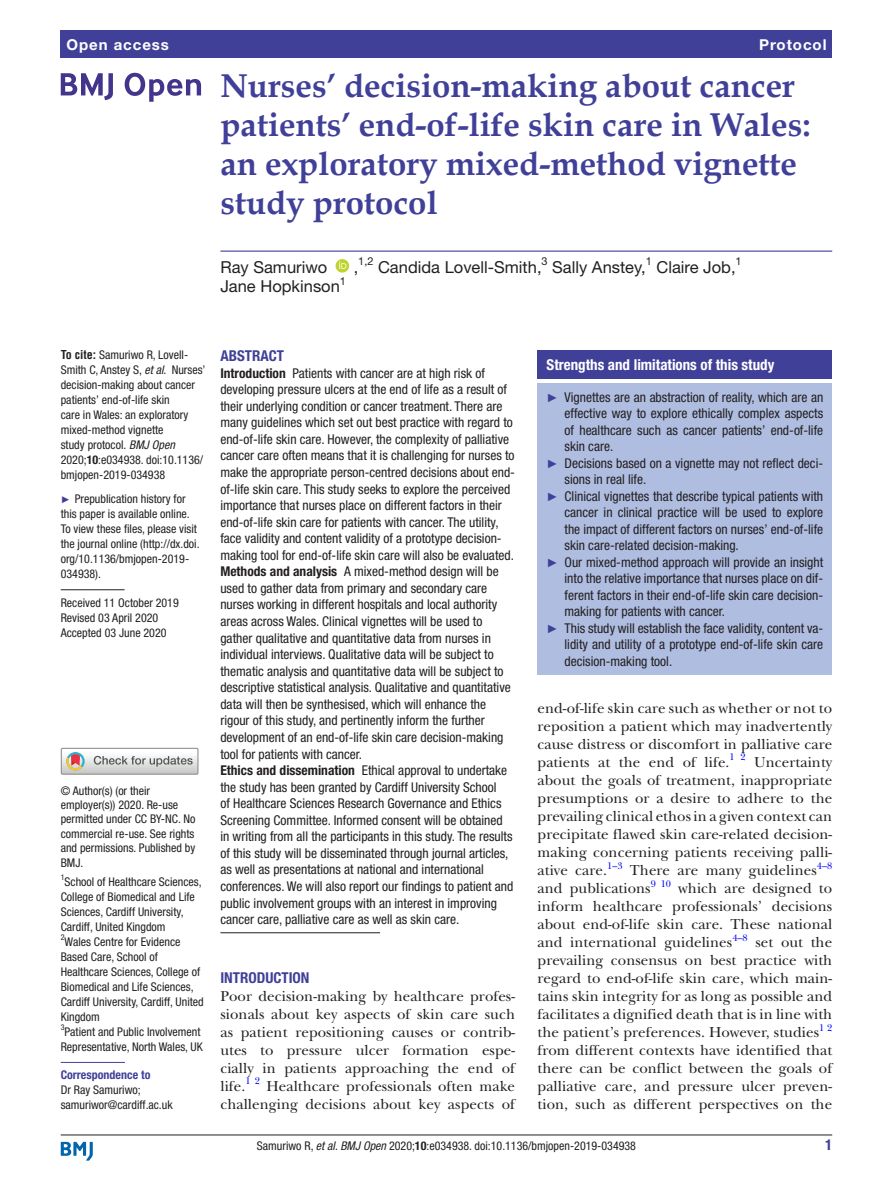
<style>
.page{position:relative;width:893px;height:1191px;background:#fff}
.page>*{position:absolute;margin:0;border:0;box-sizing:border-box;transform-origin:0 0}
.t1{font:700 33px/39px "Book Antiqua";color:#414099}
.t2{font:16.5px "Helvetica Neue LT Std";color:#231f20}
.t3{font:15px/18px "New Baskerville";letter-spacing:.005em;color:#231f20;text-align:justify}
.t4{font:700 condensed 15px "Helvetica Neue LT Std";color:#fff}
.t5{font:700 condensed 15px "Helvetica Neue LT Std";color:#414099}
.t6{font:700 15px "Helvetica Neue LT Std";letter-spacing:.065em;color:#fff}
.t7{font:condensed 13.5px/16.5px "Helvetica Neue LT Std";color:#231f20}
.t8{font:condensed 12px/15px "Helvetica Neue LT Std";color:#231f20}
.t9{font:700 condensed 12px "Helvetica Neue LT Std";color:#414099}
.t10{font:10.95px "Helvetica Neue LT Std";color:#231f20}
.t11{font:9.9px "New Baskerville";color:#00f}
.t12{font:condensed 7.95px "Helvetica Neue LT Std";color:#231f20}
.s1{font-family:"Helvetica LT Std";font-weight:700}
.s2{font-style:italic}
.s3{font-weight:700}
.s4{font-family:"Arial";font-stretch:normal;font-size:9.75px;color:#414099}
.s5{font-family:"Arial";font-stretch:normal;font-size:12px;color:#414099}
</style>
<div class="page">
<hr style="left:61px;top:1134px;width:771px;height:1px;background:#231f20">
<svg style="left:61px;top:1141px;width:32px;height:19px"></svg>
<div style="left:61px;top:31px;width:771px;height:27px;background:#414099"></div>
<hr style="left:220px;top:250px;width:612px;height:2px;background:#414099">
<svg style="left:336px;top:259px;width:13px;height:14px"></svg>
<hr style="left:61px;top:589px;width:64px;height:1px;background:#231f20">
<hr style="left:61px;top:1062px;width:64px;height:1px;background:#414099">
<svg style="left:61px;top:73px;width:52px;height:27px"></svg>
<svg style="left:125px;top:73px;width:76px;height:29px"></svg>
<div style="left:61px;top:747px;width:138px;height:27px;border:1px solid #969090"></div>
<svg style="left:61px;top:748px;width:137px;height:26px"></svg>
<div style="left:538px;top:350px;width:294px;height:29px;background:#414099"></div>
<div style="left:538px;top:383px;width:294px;height:292px;background:#afbde1"></div>
<hr style="left:220px;top:932px;width:160px;height:1px;background:#231f20">
<p class="t6" style="left:66px;top:35px;width:104px">Open access</p>
<p class="t6" style="left:759px;top:35px;width:69px">Protocol</p>
<h1 class="t1" style="left:220px;top:66px;width:592px">Nurses’ decision-making about cancer patients’ end-of-life skin care in Wales: an exploratory mixed-method vignette study protocol</h1>
<p class="t2" style="left:220px;top:257px;width:108px">Ray Samuriwo</p>
<p class="t2" style="left:354px;top:257px;width:6px">,</p>
<p class="t10" style="left:358px;top:255px;width:17px">1,2</p>
<p class="t2" style="left:378px;top:257px;width:165px">Candida Lovell-Smith,</p>
<p class="t10" style="left:542px;top:255px;width:8px">3</p>
<p class="t2" style="left:552px;top:257px;width:95px">Sally Anstey,</p>
<p class="t10" style="left:646px;top:255px;width:8px">1</p>
<p class="t2" style="left:656px;top:257px;width:81px">Claire Job,</p>
<p class="t10" style="left:736px;top:255px;width:8px">1</p>
<p class="t2" style="left:220px;top:276px;width:121px">Jane Hopkinson</p>
<p class="t10" style="left:340px;top:274px;width:8px">1</p>
<p class="t8" style="left:61px;top:347px;width:146px"><span class="s1">To cite:</span> Samuriwo R, Lovell-<br>Smith C, Anstey S, <span class="s2">et al</span>. Nurses’ decision-making about cancer patients’ end-of-life skin<br>care in Wales: an exploratory mixed-method vignette<br>study protocol. <span class="s2">BMJ Open<br></span>2020;<span class="s3">10</span>:e034938. doi:10.1136/ bmjopen-2019-034938</p>
<p class="t8" style="left:61px;top:491px;width:140px"><span class="s4">►</span> Prepublication history for this paper is available online.<br>To view these files, please visit the journal online (http://dx.doi. org/10.1136/bmjopen-2019-<br>034938).</p>
<p class="t8" style="left:61px;top:595px;width:120px">Received 11 October 2019<br>Revised 03 April 2020<br>Accepted 03 June 2020</p>
<p class="t8" style="left:61px;top:783px;width:136px;line-height:14.4px">© Author(s) (or their employer(s)) 2020. Re-use permitted under CC BY-NC. No commercial re-use. See rights and permissions. Published by<br>BMJ.</p>
<p class="t12" style="left:61px;top:873px;width:5px">1</p>
<p class="t8" style="left:61px;top:874px;width:142px;text-indent:4px">School of Healthcare Sciences,<br>College of Biomedical and Life<br>Sciences, Cardiff University,<br>Cardiff, United Kingdom</p>
<p class="t12" style="left:61px;top:933px;width:5px">2</p>
<p class="t8" style="left:61px;top:934px;width:145px;text-indent:4px">Wales Centre for Evidence<br>Based Care, School of<br>Healthcare Sciences, College of<br>Biomedical and Life Sciences,<br>Cardiff University, Cardiff, United<br>Kingdom<br><sup>3</sup>Patient and Public Involvement<br>Representative, North Wales, UK</p>
<p class="t9" style="left:61px;top:1067px;width:91px">Correspondence to</p>
<p class="t8" style="left:61px;top:1082px;width:113px">Dr Ray Samuriwo; samuriwor@cardiff.ac.uk</p>
<p class="t5" style="left:220px;top:347px;width:65px">Abstract</p>
<p class="t7" style="left:220px;top:364px;width:296px"><span class="s3">Introduction</span> Patients with cancer are at high risk of developing pressure ulcers at the end of life as a result of their underlying condition or cancer treatment. There are many guidelines which set out best practice with regard to end-of-life skin care. However, the complexity of palliative cancer care often means that it is challenging for nurses to make the appropriate person-centred decisions about end&shy;of-life skin care. This study seeks to explore the perceived importance that nurses place on different factors in their end-of-life skin care for patients with cancer. The utility, face validity and content validity of a prototype decision&shy;making tool for end-of-life skin care will also be evaluated.<br><span class="s3">Methods and analysis</span> A mixed-method design will be used to gather data from primary and secondary care nurses working in different hospitals and local authority areas across Wales. Clinical vignettes will be used to gather qualitative and quantitative data from nurses in individual interviews. Qualitative data will be subject to thematic analysis and quantitative data will be subject to descriptive statistical analysis. Qualitative and quantitative data will then be synthesised, which will enhance the rigour of this study, and pertinently inform the further development of an end-of-life skin care decision-making tool for patients with cancer.<br><span class="s3">Ethics and dissemination</span> Ethical approval to undertake the study has been granted by Cardiff University School<br>of Healthcare Sciences Research Governance and Ethics Screening Committee. Informed consent will be obtained in writing from all the participants in this study. The results of this study will be disseminated through journal articles, as well as presentations at national and international conferences. We will also report our findings to patient and public involvement groups with an interest in improving cancer care, palliative care as well as skin care.</p>
<p class="t5" style="left:220px;top:968px;width:91px">Introduction</p>
<p class="t3" style="left:220px;top:987px;width:296px">Poor decision-making by healthcare profes&shy;sionals about key aspects of skin care such as patient repositioning causes or contrib&shy;utes to pressure ulcer formation espe&shy;cially in patients approaching the end of life.<sup>1</sup> <sup>2</sup> Healthcare professionals often make challenging decisions about key aspects of</p>
<p class="t4" style="left:547px;top:356px;width:229px">Strengths and limitations of this study</p>
<p class="t7" style="left:547px;top:389px;width:278px"><span class="s5">►</span> Vignettes are an abstraction of reality, which are an</p>
<p class="t7" style="left:565px;top:405px;width:260px">effective way to explore ethically complex aspects</p>
<p class="t7" style="left:565px;top:422px;width:260px">of healthcare such as cancer patients’ end-of-life</p>
<p class="t7" style="left:565px;top:438px;width:50px">skin care.</p>
<p class="t7" style="left:547px;top:455px;width:278px"><span class="s5">►</span> Decisions based on a vignette may not reflect deci-</p>
<p class="t7" style="left:565px;top:471px;width:83px">sions in real life.</p>
<p class="t7" style="left:547px;top:488px;width:278px"><span class="s5">►</span> Clinical vignettes that describe typical patients with</p>
<p class="t7" style="left:565px;top:504px;width:260px">cancer in clinical practice will be used to explore</p>
<p class="t7" style="left:565px;top:521px;width:260px">the impact of different factors on nurses’ end-of-life</p>
<p class="t7" style="left:565px;top:537px;width:176px">skin care-related decision-making.</p>
<p class="t7" style="left:547px;top:554px;width:278px"><span class="s5">►</span> Our mixed-method approach will provide an insight</p>
<p class="t7" style="left:565px;top:570px;width:260px">into the relative importance that nurses place on dif-</p>
<p class="t7" style="left:565px;top:587px;width:260px">ferent factors in their end-of-life skin care decision-</p>
<p class="t7" style="left:565px;top:603px;width:162px">making for patients with cancer.</p>
<p class="t7" style="left:547px;top:620px;width:278px"><span class="s5">►</span> This study will establish the face validity, content va-</p>
<p class="t7" style="left:565px;top:636px;width:260px">lidity and utility of a prototype end-of-life skin care</p>
<p class="t7" style="left:565px;top:653px;width:109px">decision-making tool.</p>
<p class="t3" style="left:538px;top:699px;width:296px">end-of-life skin care such as whether or not to reposition a patient which may inadvertently cause distress or discomfort in palliative care patients at the end of life.<sup>1</sup> <sup>2</sup></p>
<p class="t3" style="left:538px;top:753px;width:296px;text-indent:217px">Uncertainty about the goals of treatment, inappropriate presumptions or a desire to adhere to the prevailing clinical ethos in a given context can precipitate flawed skin care-related decision&shy;making concerning patients receiving palli&shy;ative care.</p>
<p class="t11" style="left:607px;top:859px;width:17px">1–3</p>
<p class="t3" style="left:630px;top:861px;width:188px">There are many guidelines</p>
<p class="t11" style="left:817px;top:859px;width:17px">4–8</p>
<p class="t3" style="left:538px;top:879px;width:115px">and publications</p>
<p class="t11" style="left:651px;top:877px;width:22px">9 10</p>
<p class="t3" style="left:538px;top:879px;width:296px;text-indent:141px">which are designed to inform healthcare professionals’ decisions about end-of-life skin care. These national and international guidelines</p>
<p class="t11" style="left:732px;top:931px;width:17px">4–8</p>
<p class="t3" style="left:538px;top:933px;width:296px;text-indent:218px">set out the prevailing consensus on best practice with regard to end-of-life skin care, which main&shy;tains skin integrity for as long as possible and facilitates a dignified death that is in line with the patient’s preferences. However, studies<sup>1</sup> <sup>2 </sup>from different contexts have identified that there can be conflict between the goals of palliative care, and pressure ulcer preven&shy;tion, such as different perspectives on the</p>
<p class="t8" style="left:257px;top:1137px;width:381px">Samuriwo R, <span class="s2">et al</span>. <span class="s2">BMJ Open</span> 2020;<span class="s3">10</span>:e034938. doi:10.1136/bmjopen-2019-034938</p>
<p class="t5" style="left:825px;top:1135px;width:9px">1</p>
</div>
